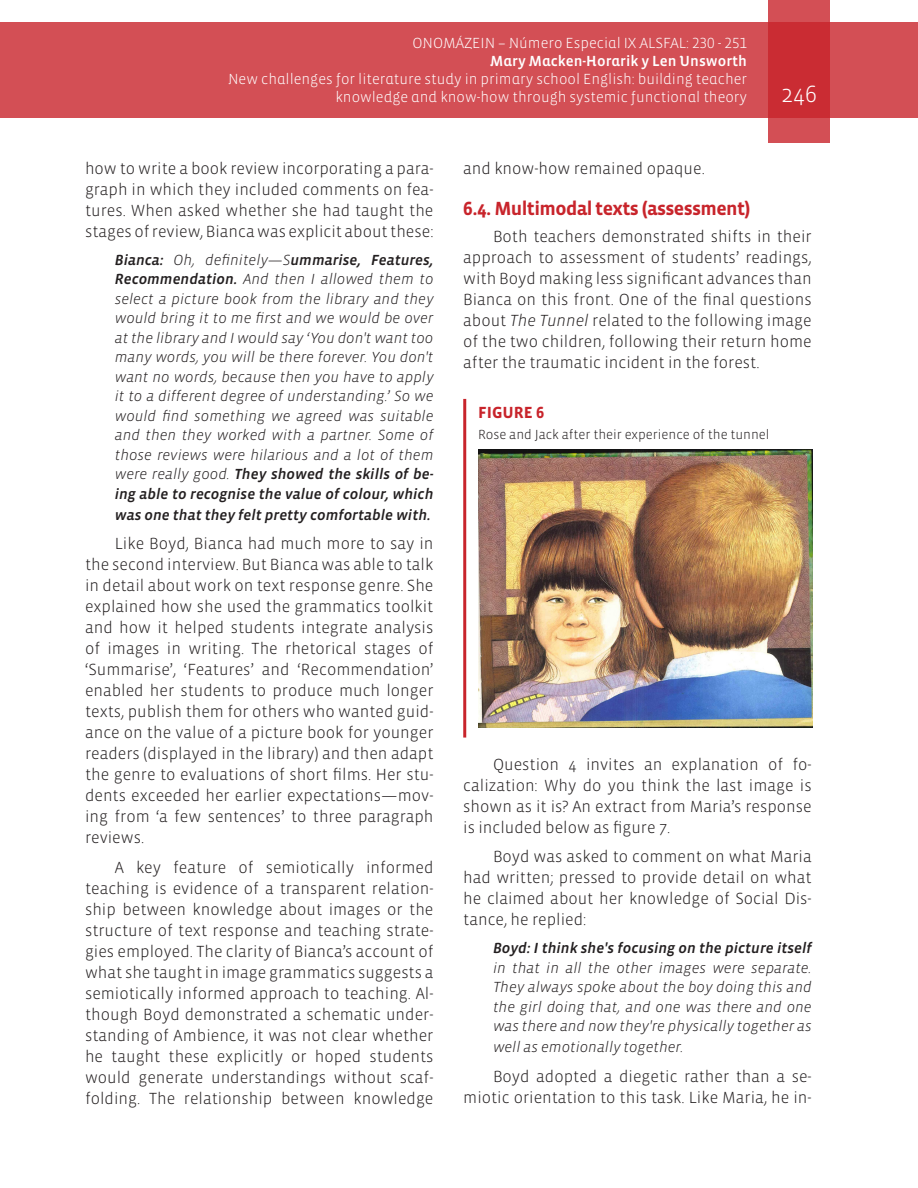
<style>
.page{position:relative;width:918px;height:1188px;background:#fff}
.page>*{position:absolute;margin:0;border:0;box-sizing:border-box;transform-origin:0 0}
.t1{font:300 24px "Vista Sans";color:#fff}
.t2{font:700 19.5px "Vista Sans";letter-spacing:-.03em;color:#c8242b}
.Textos{font:300 16.5px/21px "Vista Sans";color:#231f20;text-align:justify}
.Título_Figuras{font:700 16.5px "Vista Sans";color:#c8242b}
.Textos-2{font:italic 300 15px/19.5px "Vista Sans";color:#231f20;text-align:justify}
.t3{font:300 15px/18px "Vista Sans Alt";color:#fff;text-align:right}
.Textos-3{font:italic 15px "Vista Sans Med";color:#231f20}
.t4{font:15px "Vista Sans Alt Med";color:#fff}
.Textos-4{font:300 13.5px "Vista Sans";color:#231f20}
.s1{font-family:"Vista Sans Med";font-weight:400}
.s2{font-style:normal}
.s3{font-style:italic}
</style>
<div class="page">
<div style="left:0;top:23px;width:918px;height:95px;background:#d34f55"></div>
<svg style="left:768px;top:0;width:62px;height:143px;background:#cc373e"></svg>
<hr style="left:463px;top:399px;width:3px;height:339px;background:#c8242b">
<img style="left:478px;top:449px;width:334px;height:278px">
<p class="t3" style="left:412px;top:35px;width:336px">ONOMÁZEIN – Número Especial IX ALSFAL: 230 - 251</p>
<p class="t4" style="left:490px;top:54px;width:258px">Mary Macken-Horarik y Len Unsworth</p>
<p class="t3" style="left:228px;top:71px;width:520px">New challenges for literature study in primary school English: building teacher knowledge and know-how through systemic functional theory</p>
<h1 class="t1" style="left:781px;top:82px;width:37px">246</h1>
<p class="Textos" style="left:85px;top:158px;width:350px">how to write a book review incorporating a para&shy;graph in which they included comments on fea&shy;tures. When asked whether she had taught the stages of review, Bianca was explicit about these:</p>
<p class="Textos-2" style="left:115px;top:250px;width:320px"><span class="s1">Bianca:</span> Oh, definitely<span class="s2">—</span>S<span class="s1">ummarise, Features, Recommendation.</span> And then I allowed them to select a picture book from the library and they would bring it to me first and we would be over at the library and I would say ‘You don't want too many words, you will be there forever. You don't want no words, because then you have to apply it to a different degree of understanding.’ So we would find something we agreed was suitable and then they worked with a partner. Some of those reviews were hilarious and a lot of them were really good. <span class="s1">They showed the skills of be&shy;ing able to recognise the value of colour, which</span></p>
<p class="Textos-3" style="left:115px;top:507px;width:317px">was one that they felt pretty comfortable with.</p>
<p class="Textos" style="left:85px;top:534px;width:350px;text-indent:30px">Like Boyd, Bianca had much more to say in the second interview. But Bianca was able to talk in detail about work on text response genre. She explained how she used the grammatics toolkit and how it helped students integrate analysis of images in writing. The rhetorical stages of ‘Summarise’, ‘Features’ and ‘Recommendation’ enabled her students to produce much longer texts, publish them for others who wanted guid&shy;ance on the value of a picture book for younger readers (displayed in the library) and then adapt the genre to evaluations of short films. Her stu&shy;dents exceeded her earlier expectations—mov&shy;ing from ‘a few sentences’ to three paragraph reviews.</p>
<p class="Textos" style="left:85px;top:857px;width:350px;text-indent:30px">A key feature of semiotically informed teaching is evidence of a transparent relation&shy;ship between knowledge about images or the structure of text response and teaching strate&shy;gies employed. The clarity of Bianca’s account of what she taught in image grammatics suggests a semiotically informed approach to teaching. Al&shy;though Boyd demonstrated a schematic under&shy;standing of Ambience, it was not clear whether he taught these explicitly or hoped students would generate understandings without scaf&shy;folding. The relationship between knowledge</p>
<p class="Textos" style="left:463px;top:158px;width:243px">and know-how remained opaque.</p>
<p class="t2" style="left:463px;top:198px;width:289px">6.4. Multimodal texts (assessment)</p>
<p class="Textos" style="left:463px;top:226px;width:350px;text-indent:30px">Both teachers demonstrated shifts in their approach to assessment of students’ readings, with Boyd making less significant advances than Bianca on this front. One of the final questions about <span class="s3">The Tunnel</span> related to the following image of the two children, following their return home after the traumatic incident in the forest.</p>
<p class="Título_Figuras" style="left:478px;top:404px;width:68px">FIGURE 6</p>
<p class="Textos-4" style="left:478px;top:427px;width:293px">Rose and Jack after their experience of the tunnel</p>
<p class="Textos" style="left:463px;top:754px;width:350px;text-indent:30px">Question 4 invites an explanation of fo&shy;calization: Why do you think the last image is shown as it is? An extract from Maria’s response is included below as figure 7.</p>
<p class="Textos" style="left:463px;top:847px;width:350px;text-indent:30px">Boyd was asked to comment on what Maria had written; pressed to provide detail on what he claimed about her knowledge of Social Dis&shy;tance, he replied:</p>
<p class="Textos-2" style="left:493px;top:939px;width:320px"><span class="s1">Boyd: I think she's focusing on the picture itself </span>in that in all the other images were separate.<br>They always spoke about the boy doing this and the girl doing that, and one was there and one was there and now they're physically together as</p>
<p class="Textos-2" style="left:493px;top:1038px;width:192px">well as emotionally together.</p>
<p class="Textos" style="left:463px;top:1066px;width:350px;text-align:right">Boyd adopted a diegetic rather than a se&shy;miotic orientation to this task. Like Maria, he in-</p>
</div>
